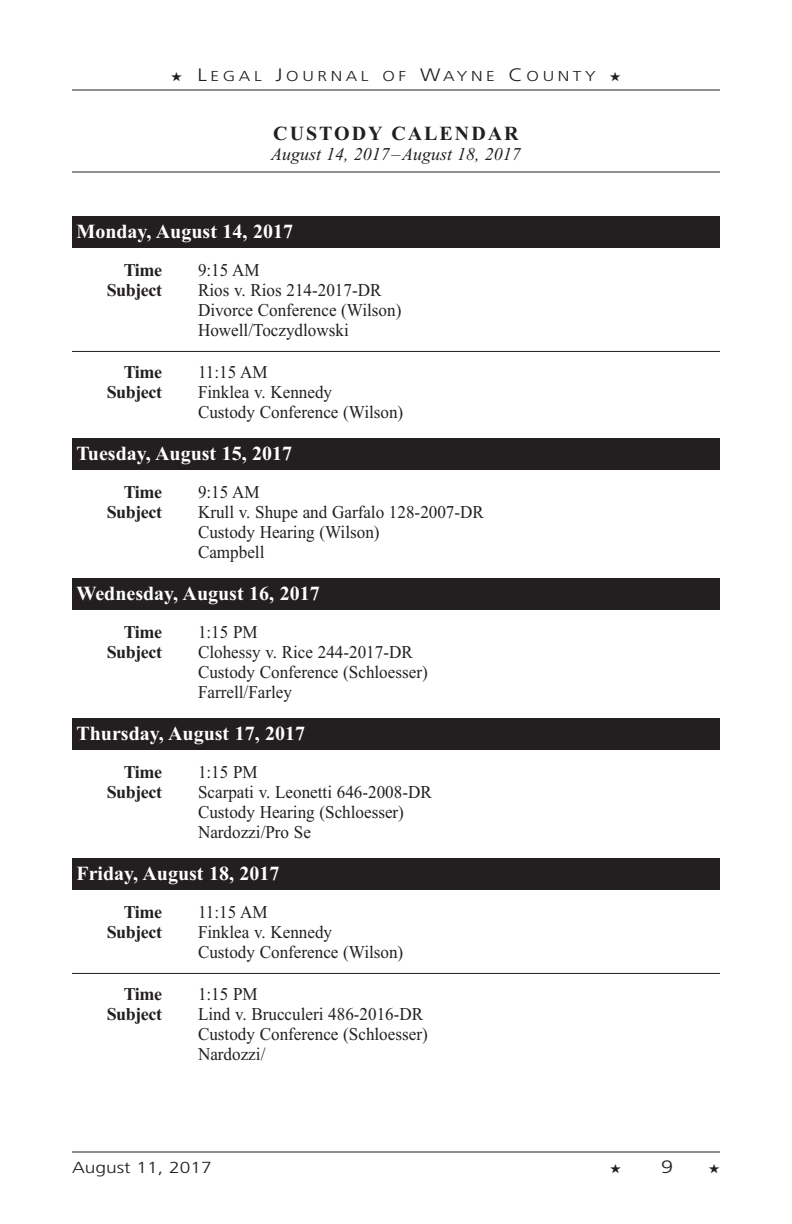
<style>
.page{position:relative;width:792px;height:1224px;background:#fff}
.page>*{position:absolute;margin:0;border:0;box-sizing:border-box;transform-origin:0 0}
.t1{font:700 20px "Times New Roman";color:#fff}
.t2{font:700 20px "Times New Roman";letter-spacing:.1em;color:#231f20}
.t3{font:18px/20px "Times New Roman";color:#231f20;scale:.95 1}
.t4{font:700 18px "Times New Roman";letter-spacing:-.025em;color:#231f20}
.t5{font:italic 18px "Times New Roman";color:#231f20}
.t6{font:300 18px "Frutiger LT Std";color:#231f20;scale:1.2 1}
.t7{font:300 16px "Frutiger LT Std";color:#231f20;scale:1.2 1}
.t8{font:300 14.4px "Frutiger LT Std";letter-spacing:.21em;color:#231f20;scale:1.2 1}
.s1{font-size:18px}
</style>
<div class="page">
<hr style="left:72px;top:90px;width:648px;height:1px;background:#231f20">
<hr style="left:72px;top:1152px;width:648px;height:1px;background:#231f20">
<div style="left:72px;top:216px;width:648px;height:22px;background:#231f20"></div>
<div style="left:72px;top:238px;width:648px;height:10px;background:#231f20"></div>
<hr style="left:72px;top:351px;width:648px;height:1px;background:#231f20">
<div style="left:72px;top:438px;width:648px;height:22px;background:#231f20"></div>
<div style="left:72px;top:460px;width:648px;height:10px;background:#231f20"></div>
<div style="left:72px;top:578px;width:648px;height:22px;background:#231f20"></div>
<div style="left:72px;top:600px;width:648px;height:10px;background:#231f20"></div>
<div style="left:72px;top:718px;width:648px;height:22px;background:#231f20"></div>
<div style="left:72px;top:740px;width:648px;height:10px;background:#231f20"></div>
<div style="left:72px;top:858px;width:648px;height:22px;background:#231f20"></div>
<div style="left:72px;top:880px;width:648px;height:10px;background:#231f20"></div>
<hr style="left:72px;top:973px;width:648px;height:1px;background:#231f20">
<hr style="left:72px;top:171px;width:648px;height:1px;background:#231f20">
<p class="t8" style="left:171px;top:70px;width:377px">★ <span class="s1">L</span>EGAL <span class="s1">J</span>OURNAL OF <span class="s1">W</span>AYNE <span class="s1">C</span>OUNTY ★</p>
<p class="t2" style="left:273px;top:121px;width:247px">CUSTODY CALENDAR</p>
<p class="t5" style="left:271px;top:143px;width:251px">August 14, 2017–August 18, 2017</p>
<p class="t1" style="left:76px;top:219px;width:218px">Monday, August 14, 2017</p>
<p class="t4" style="left:124px;top:259px;width:40px">Time</p>
<p class="t3" style="left:198px;top:260px;width:66px">9:15 AM</p>
<p class="t4" style="left:107px;top:279px;width:57px">Subject</p>
<p class="t3" style="left:198px;top:280px;width:216px">Rios v. Rios 214-2017-DR<br>Divorce Conference (Wilson)<br>Howell/Toczydlowski</p>
<p class="t4" style="left:124px;top:361px;width:40px">Time</p>
<p class="t3" style="left:198px;top:362px;width:75px">11:15 AM</p>
<p class="t4" style="left:107px;top:381px;width:57px">Subject</p>
<p class="t3" style="left:198px;top:382px;width:218px">Finklea v. Kennedy<br>Custody Conference (Wilson)</p>
<p class="t1" style="left:76px;top:441px;width:217px">Tuesday, August 15, 2017</p>
<p class="t4" style="left:124px;top:481px;width:40px">Time</p>
<p class="t3" style="left:198px;top:482px;width:66px">9:15 AM</p>
<p class="t4" style="left:107px;top:501px;width:57px">Subject</p>
<p class="t3" style="left:198px;top:502px;width:303px">Krull v. Shupe and Garfalo 128-2007-DR<br>Custody Hearing (Wilson)<br>Campbell</p>
<p class="t1" style="left:76px;top:581px;width:245px">Wednesday, August 16, 2017</p>
<p class="t4" style="left:124px;top:621px;width:40px">Time</p>
<p class="t3" style="left:198px;top:622px;width:64px">1:15 PM</p>
<p class="t4" style="left:107px;top:641px;width:57px">Subject</p>
<p class="t3" style="left:198px;top:642px;width:243px">Clohessy v. Rice 244-2017-DR<br>Custody Conference (Schloesser)<br>Farrell/Farley</p>
<p class="t1" style="left:76px;top:721px;width:230px">Thursday, August 17, 2017</p>
<p class="t4" style="left:124px;top:761px;width:40px">Time</p>
<p class="t3" style="left:198px;top:762px;width:64px">1:15 PM</p>
<p class="t4" style="left:107px;top:781px;width:57px">Subject</p>
<p class="t3" style="left:198px;top:782px;width:248px">Scarpati v. Leonetti 646-2008-DR<br>Custody Hearing (Schloesser)<br>Nardozzi/Pro Se</p>
<p class="t1" style="left:76px;top:861px;width:205px">Friday, August 18, 2017</p>
<p class="t4" style="left:124px;top:901px;width:40px">Time</p>
<p class="t3" style="left:198px;top:902px;width:75px">11:15 AM</p>
<p class="t4" style="left:107px;top:921px;width:57px">Subject</p>
<p class="t3" style="left:198px;top:922px;width:218px">Finklea v. Kennedy<br>Custody Conference (Wilson)</p>
<p class="t4" style="left:124px;top:983px;width:40px">Time</p>
<p class="t3" style="left:198px;top:984px;width:64px">1:15 PM</p>
<p class="t4" style="left:107px;top:1003px;width:57px">Subject</p>
<p class="t3" style="left:198px;top:1004px;width:243px">Lind v. Brucculeri 486-2016-DR<br>Custody Conference (Schloesser)<br>Nardozzi/</p>
<p class="t7" style="left:72px;top:1161px;width:118px">August 11, 2017</p>
<p class="t6" style="left:610px;top:1159px;width:54px">★ 9</p>
</div>
